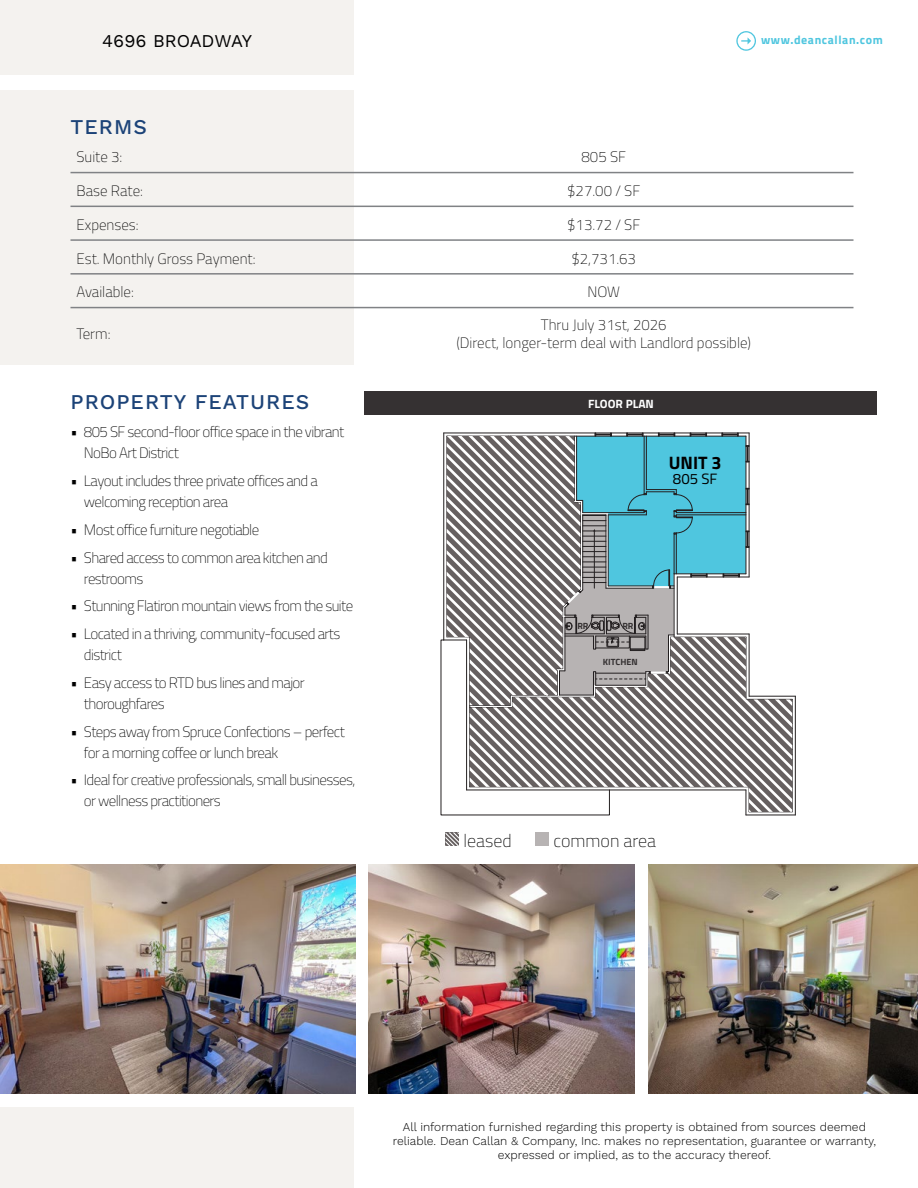
<style>
.page{position:relative;width:918px;height:1188px;background:#fff}
.page>*{position:absolute;margin:0;border:0;box-sizing:border-box;transform-origin:0 0}
.t1{font:500 21px "Work Sans";letter-spacing:.05em;color:#1c4378}
.t2{font:200 18px "Cairo";color:#000}
.t3{font:18px "Work Sans";letter-spacing:-.005em;color:#000}
.t4{font:700 18px "Cairo";color:#000}
.t5{font:200 15px/21px "Cairo";letter-spacing:-.04em;color:#000}
.t6{font:200 15px/18px "Cairo";color:#000;text-align:center}
.t7{font:15px "Cairo";color:#000}
.t8{font:300 12px/14.4px "Work Sans";color:#000;text-align:center}
.t9{font:700 12px "Cairo";letter-spacing:.05em;color:#4fc6df}
.t10{font:700 12px "Cairo";color:#fff}
.t11{font:700 9px "Cairo";color:#353132}
</style>
<div class="page">
<div style="left:0;top:0;width:354px;height:364px;background:#f4f2ef"></div>
<div style="left:0;top:75px;width:354px;height:15px;background:#fff"></div>
<hr style="left:70px;top:172px;width:284px;height:1px;background:#808285">
<hr style="left:354px;top:172px;width:500px;height:1px;background:#808285">
<hr style="left:70px;top:206px;width:284px;height:1px;background:#808285">
<hr style="left:354px;top:206px;width:500px;height:1px;background:#808285">
<hr style="left:70px;top:239px;width:284px;height:2px;background:#808285">
<hr style="left:354px;top:239px;width:500px;height:2px;background:#808285">
<hr style="left:70px;top:273px;width:284px;height:2px;background:#808285">
<hr style="left:354px;top:273px;width:500px;height:2px;background:#808285">
<hr style="left:70px;top:307px;width:284px;height:1px;background:#808285">
<hr style="left:354px;top:307px;width:500px;height:1px;background:#808285">
<div style="left:0;top:1107px;width:354px;height:81px;background:#f4f2ef"></div>
<svg style="left:736px;top:31px;width:20px;height:20px"></svg>
<div style="left:364px;top:392px;width:514px;height:23px;background:#353132"></div>
<hr style="left:746px;top:815px;width:49px;height:1px;background:#231f20">
<hr style="left:792px;top:699px;width:1px;height:113px;background:#231f20">
<hr style="left:795px;top:696px;width:1px;height:119px;background:#231f20">
<hr style="left:749px;top:696px;width:46px;height:1px;background:#231f20">
<svg style="left:441px;top:433px;width:351px;height:382px"></svg>
<svg style="left:446px;top:832px;width:13px;height:14px"></svg>
<div style="left:536px;top:832px;width:13px;height:14px;background:#b7b3b3"></div>
<img style="left:0;top:864px;width:355px;height:230px">
<img style="left:368px;top:864px;width:266px;height:230px">
<img style="left:648px;top:864px;width:270px;height:229px">
<p class="t3" style="left:102px;top:30px;width:151px">4696 BROADWAY</p>
<p class="t9" style="left:761px;top:30px;width:123px">www.deancallan.com</p>
<h1 class="t1" style="left:70px;top:114px;width:78px">TERMS</h1>
<p class="t5" style="left:76px;top:147px;width:47px">Suite 3:</p>
<p class="t5" style="left:582px;top:147px;width:46px">805 SF</p>
<p class="t6" style="left:76px;top:182px;width:68px">Base Rate:</p>
<p class="t5" style="left:567px;top:180px;width:75px">$27.00 / SF</p>
<p class="t6" style="left:76px;top:216px;width:64px">Expenses:</p>
<p class="t5" style="left:567px;top:214px;width:75px">$13.72 / SF</p>
<p class="t6" style="left:76px;top:249px;width:181px">Est. Monthly Gross Payment:</p>
<p class="t5" style="left:571px;top:248px;width:66px">$2,731.63</p>
<p class="t6" style="left:76px;top:283px;width:59px">Available:</p>
<p class="t5" style="left:587px;top:282px;width:34px">NOW</p>
<p class="t5" style="left:76px;top:323px;width:36px">Term:</p>
<p class="t6" style="left:456px;top:316px;width:296px">Thru July 31st, 2026<br>(Direct, longer-term deal with Landlord possible)</p>
<h1 class="t1" style="left:70px;top:389px;width:240px">PROPERTY FEATURES</h1>
<p class="t5" style="left:84px;top:421px;width:262px;text-indent:-14px">• 805 SF second-floor office space in the vibrant<br>NoBo Art District</p>
<p class="t5" style="left:84px;top:470px;width:235px;text-indent:-14px">• Layout includes three private offices and a welcoming reception area</p>
<p class="t5" style="left:70px;top:519px;width:190px">• Most office furniture negotiable</p>
<p class="t5" style="left:84px;top:547px;width:245px;text-indent:-14px">• Shared access to common area kitchen and restrooms</p>
<p class="t5" style="left:70px;top:595px;width:284px">• Stunning Flatiron mountain views from the suite</p>
<p class="t5" style="left:84px;top:623px;width:258px;text-indent:-14px">• Located in a thriving, community-focused arts district</p>
<p class="t5" style="left:84px;top:672px;width:222px;text-indent:-14px">• Easy access to RTD bus lines and major thoroughfares</p>
<p class="t5" style="left:84px;top:721px;width:262px;text-indent:-14px">• Steps away from Spruce Confections – perfect for a morning coffee or lunch break</p>
<p class="t5" style="left:84px;top:769px;width:273px;text-indent:-14px">• Ideal for creative professionals, small businesses, or wellness practitioners</p>
<p class="t10" style="left:588px;top:394px;width:67px">FLOOR PLAN</p>
<p class="t4" style="left:669px;top:448px;width:54px">UNIT 3</p>
<p class="t7" style="left:673px;top:468px;width:46px">805 SF</p>
<p class="t11" style="left:577px;top:618px;width:13px">RR</p>
<p class="t11" style="left:622px;top:618px;width:13px">RR</p>
<p class="t11" style="left:603px;top:654px;width:36px">KITCHEN</p>
<p class="t2" style="left:464px;top:828px;width:50px">leased</p>
<p class="t2" style="left:554px;top:828px;width:104px">common area</p>
<p class="t8" style="left:393px;top:1120px;width:485px">All information furnished regarding this property is obtained from sources deemed reliable. Dean Callan &amp; Company, Inc. makes no representation, guarantee or warranty, expressed or implied, as to the accuracy thereof.</p>
</div>
